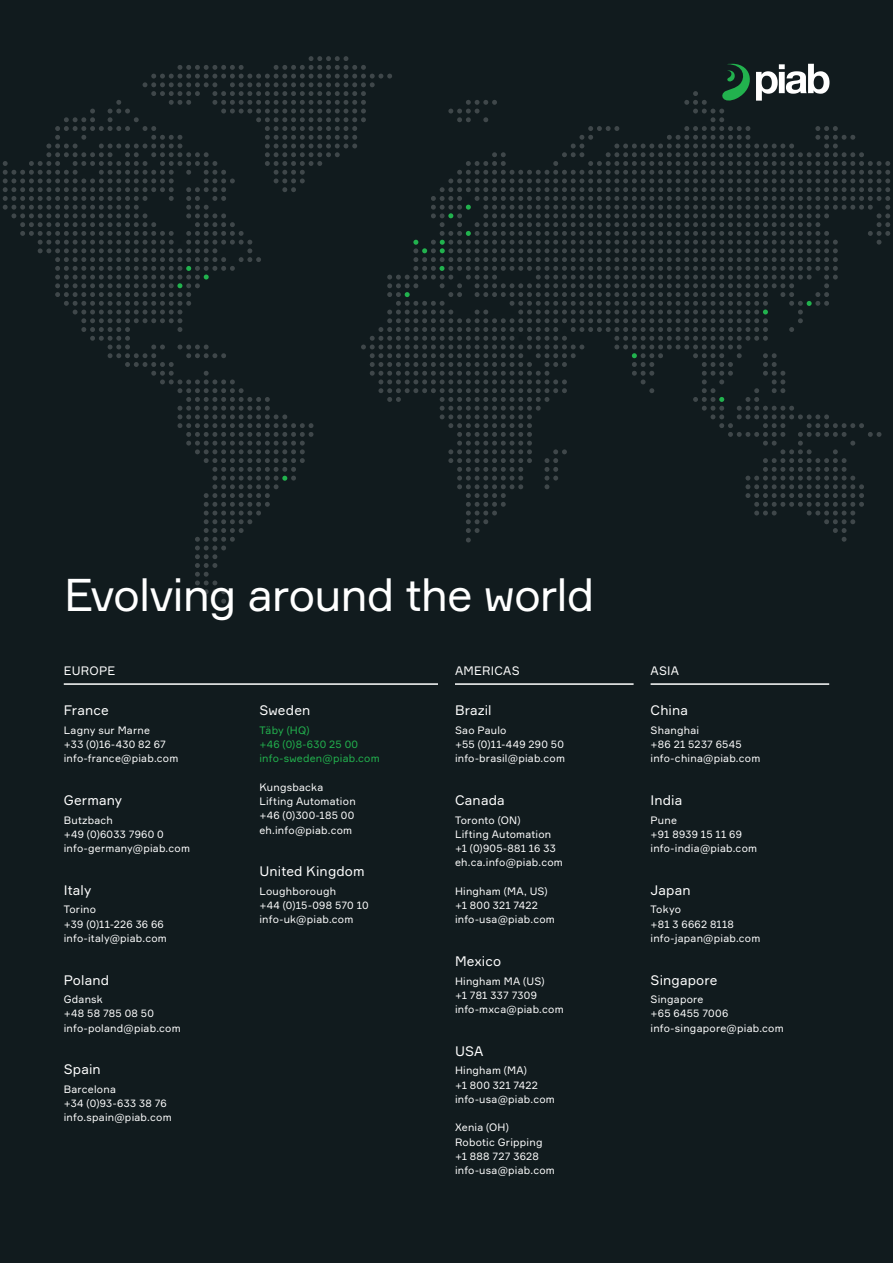
<style>
.page{position:relative;width:893px;height:1263px;background:#111b1e}
.page>*{position:absolute;margin:0;border:0;box-sizing:border-box;transform-origin:0 0}
.t1{font:45px "Formular";letter-spacing:-.025em;color:#fff}
.t2{font:13.5px "Formular";letter-spacing:.01em;color:#fff}
.t3{font:12px "Formular";letter-spacing:.015em;color:#fff}
.t4{font:10.5px/14.2px "Formular";letter-spacing:.02em;color:#fff}
.t5{font:10.5px/14.2px "Formular";letter-spacing:.02em;color:#22b24e}
</style>
<div class="page">
<svg style="left:3px;top:56px;width:887px;height:548px"></svg>
<hr style="left:64px;top:683px;width:374px;height:2px;background:#fff">
<hr style="left:455px;top:683px;width:179px;height:2px;background:#fff">
<hr style="left:651px;top:683px;width:178px;height:2px;background:#fff">
<p class="t1" style="left:64px;top:568px;width:532px">Evolving around the world</p>
<p class="t3" style="left:64px;top:663px;width:53px">EUROPE</p>
<p class="t3" style="left:455px;top:663px;width:66px">AMERICAS</p>
<p class="t3" style="left:651px;top:663px;width:30px">ASIA</p>
<p class="t2" style="left:455px;top:702px;width:38px">Brazil</p>
<p class="t4" style="left:455px;top:723px;width:111px">Sao Paulo<br>+55 (0)11-449 290 50 info-brasil@piab.com</p>
<p class="t2" style="left:455px;top:792px;width:51px">Canada</p>
<p class="t4" style="left:455px;top:812px;width:109px">Toronto (ON)<br>Lifting Automation +1 (0)905-881 16 33 eh.ca.info@piab.com</p>
<p class="t4" style="left:455px;top:884px;width:101px">Hingham (MA, US) +1 800 321 7422 info-usa@piab.com</p>
<p class="t2" style="left:455px;top:953px;width:48px">Mexico</p>
<p class="t4" style="left:455px;top:973px;width:110px">Hingham MA (US)<br>+1 781 337 7309 info-mxca@piab.com</p>
<p class="t2" style="left:455px;top:1043px;width:30px">USA</p>
<p class="t4" style="left:455px;top:1063px;width:101px">Hingham (MA)<br>+1 800 321 7422 info-usa@piab.com</p>
<p class="t4" style="left:455px;top:1120px;width:101px">Xenia (OH)<br>Robotic Gripping +1 888 727 3628 info-usa@piab.com</p>
<p class="t2" style="left:259px;top:702px;width:52px">Sweden</p>
<p class="t5" style="left:259px;top:723px;width:122px">Täby (HQ)<br>+46 (0)8-630 25 00 info-sweden@piab.com</p>
<p class="t4" style="left:259px;top:780px;width:98px">Kungsbacka<br>Lifting Automation +46 (0)300-185 00 eh.info@piab.com</p>
<p class="t2" style="left:259px;top:863px;width:107px">United Kingdom</p>
<p class="t4" style="left:259px;top:884px;width:111px">Loughborough<br>+44 (0)15-098 570 10 info-uk@piab.com</p>
<p class="t2" style="left:651px;top:702px;width:39px">China</p>
<p class="t4" style="left:651px;top:723px;width:111px">Shanghai<br>+86 21 5237 6545 info-china@piab.com</p>
<p class="t2" style="left:651px;top:792px;width:33px">India</p>
<p class="t4" style="left:651px;top:812px;width:108px">Pune<br>+91 8939 15 11 69 info-india@piab.com</p>
<p class="t2" style="left:651px;top:882px;width:42px">Japan</p>
<p class="t4" style="left:651px;top:902px;width:111px">Tokyo<br>+81 3 6662 8118 info-japan@piab.com</p>
<p class="t2" style="left:651px;top:971px;width:69px">Singapore</p>
<p class="t4" style="left:651px;top:992px;width:135px">Singapore<br>+65 6455 7006 info-singapore@piab.com</p>
<p class="t2" style="left:64px;top:702px;width:46px">France</p>
<p class="t4" style="left:64px;top:723px;width:116px">Lagny sur Marne<br>+33 (0)16-430 82 67 info-france@piab.com</p>
<p class="t2" style="left:64px;top:792px;width:60px">Germany</p>
<p class="t4" style="left:64px;top:812px;width:128px">Butzbach<br>+49 (0)6033 7960 0 info-germany@piab.com</p>
<p class="t2" style="left:64px;top:882px;width:29px">Italy</p>
<p class="t4" style="left:64px;top:902px;width:105px">Torino<br>+39 (0)11-226 36 66 info-italy@piab.com</p>
<p class="t2" style="left:64px;top:971px;width:47px">Poland</p>
<p class="t4" style="left:64px;top:992px;width:118px">Gdansk<br>+48 58 785 08 50 info-poland@piab.com</p>
<p class="t2" style="left:64px;top:1061px;width:38px">Spain</p>
<p class="t4" style="left:64px;top:1082px;width:109px">Barcelona<br>+34 (0)93-633 38 76 info.spain@piab.com</p>
</div>
